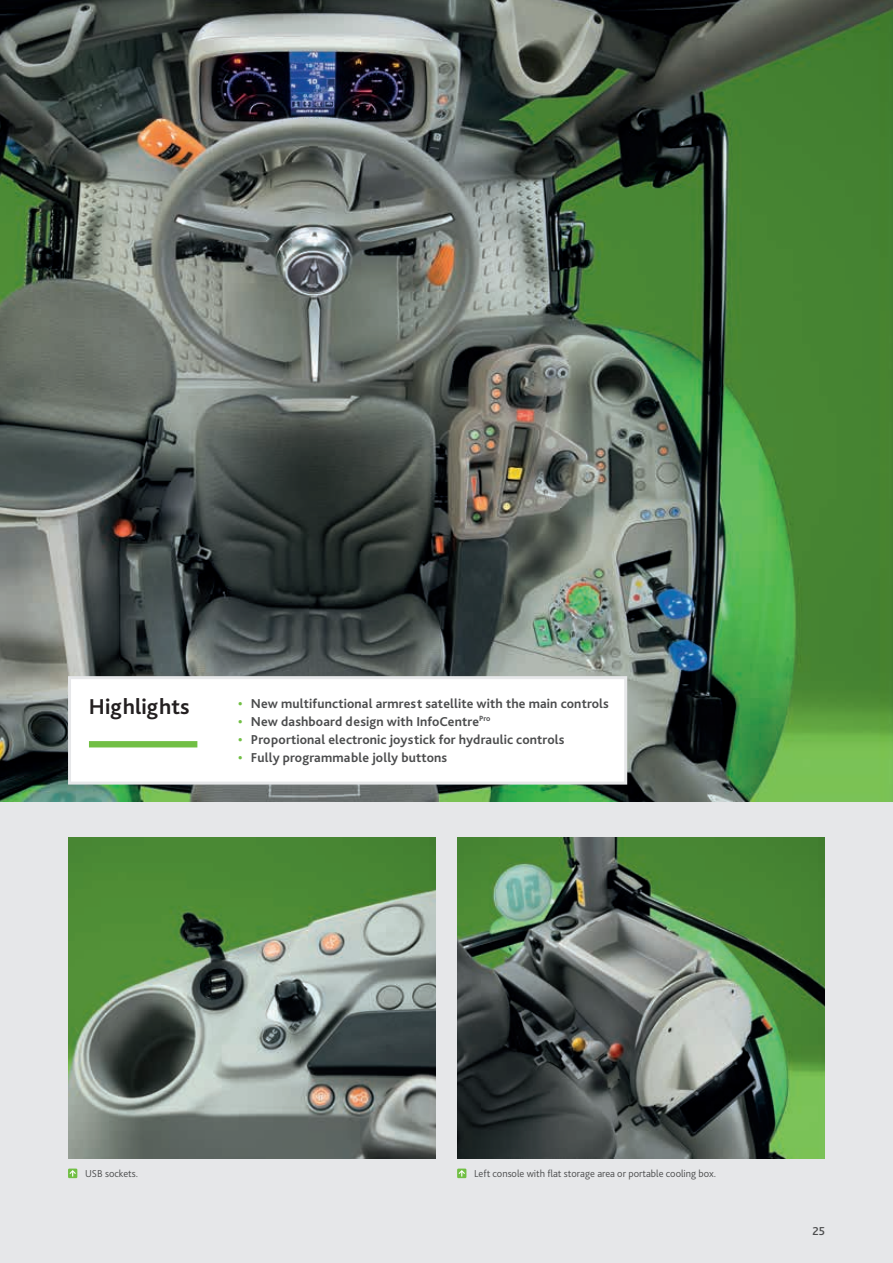
<style>
.page{position:relative;width:893px;height:1263px;background:#fff}
.page>*{position:absolute;margin:0;border:0;box-sizing:border-box;transform-origin:0 0}
.t1{font:700 22.5px "Bliss Pro";color:#231f20}
.t2{font:700 13.5px "Bliss Pro";letter-spacing:.01em;color:#4b4c4d}
.t3{font:500 12px "Bliss Pro";color:#4b4c4d}
.t4{font:300 10.5px "Bliss Pro";color:#4b4c4d}
.s1{color:#71bf44}
</style>
<div class="page">
<div style="left:0;top:802px;width:893px;height:461px;background:#e6e7e9"></div>
<img style="left:0;top:0;width:893px;height:802px">
<img style="left:68px;top:838px;width:368px;height:321px">
<img style="left:457px;top:838px;width:368px;height:321px">
<div style="left:68px;top:676px;width:559px;height:108px;background:#fff;border:3px solid #e6e7e9"></div>
<div style="left:89px;top:741px;width:108px;height:6px;background:#71bf44"></div>
<svg style="left:457px;top:1168px;width:9px;height:10px"></svg>
<svg style="left:459px;top:1170px;width:6px;height:6px"></svg>
<svg style="left:68px;top:1168px;width:9px;height:10px"></svg>
<svg style="left:70px;top:1170px;width:6px;height:6px"></svg>
<h1 class="t1" style="left:89px;top:693px;width:102px">Highlights</h1>
<p class="t2" style="left:238px;top:695px;width:372px"><span class="s1">•</span> New multifunctional armrest satellite with the main controls</p>
<p class="t2" style="left:238px;top:713px;width:254px"><span class="s1">•</span> New dashboard design with InfoCentre<sup>Pro</sup></p>
<p class="t2" style="left:238px;top:731px;width:328px"><span class="s1">•</span> Proportional electronic joystick for hydraulic controls</p>
<p class="t2" style="left:238px;top:749px;width:211px"><span class="s1">•</span> Fully programmable jolly buttons</p>
<p class="t4" style="left:85px;top:1167px;width:55px">USB sockets.</p>
<p class="t4" style="left:474px;top:1167px;width:244px">Left console with flat storage area or portable cooling box.</p>
<p class="t3" style="left:812px;top:1223px;width:14px">25</p>
</div>
